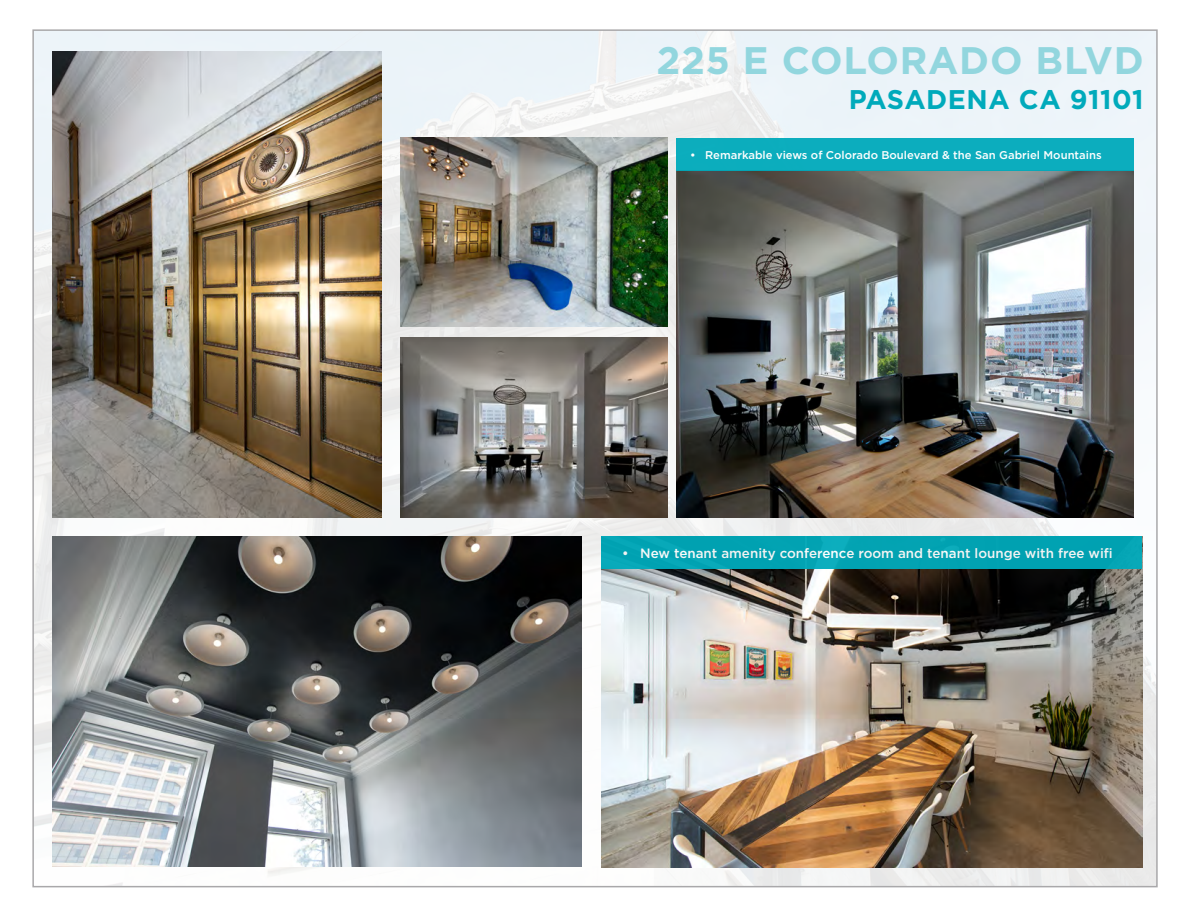
<style>
.page{position:relative;width:1188px;height:918px;background:#fff}
.page>*{position:absolute;margin:0;border:0;box-sizing:border-box;transform-origin:0 0}
.t1{font:700 38.4px "Gotham";letter-spacing:.02em;color:#92d6de}
.t2{font:700 27px "Gotham";letter-spacing:.02em;color:#0ab}
.t3{font:500 13.5px "Gotham";color:#fff}
.t4{font:500 11.25px "Gotham";color:#fff}
</style>
<div class="page">
<img style="left:35px;top:32px;width:1120px;height:852px">
<img style="left:53px;top:51px;width:328px;height:467px">
<img style="left:602px;top:536px;width:540px;height:332px">
<img style="left:401px;top:338px;width:267px;height:180px">
<img style="left:401px;top:138px;width:267px;height:189px">
<div style="left:601px;top:536px;width:540px;height:33px;background:#01a2b2"></div>
<img style="left:53px;top:536px;width:529px;height:330px">
<img style="left:677px;top:171px;width:457px;height:347px">
<div style="left:677px;top:138px;width:457px;height:32px;background:#0cadbe"></div>
<p class="t1" style="left:656px;top:35px;width:489px">225 E COLORADO BLVD</p>
<p class="t2" style="left:849px;top:81px;width:297px">PASADENA CA 91101</p>
<p class="t4" style="left:690px;top:147px;width:413px">• Remarkable views of Colorado Boulevard &amp; the San Gabriel Mountains</p>
<p class="t3" style="left:622px;top:544px;width:492px">• New tenant amenity conference room and tenant lounge with free wifi</p>
</div>
